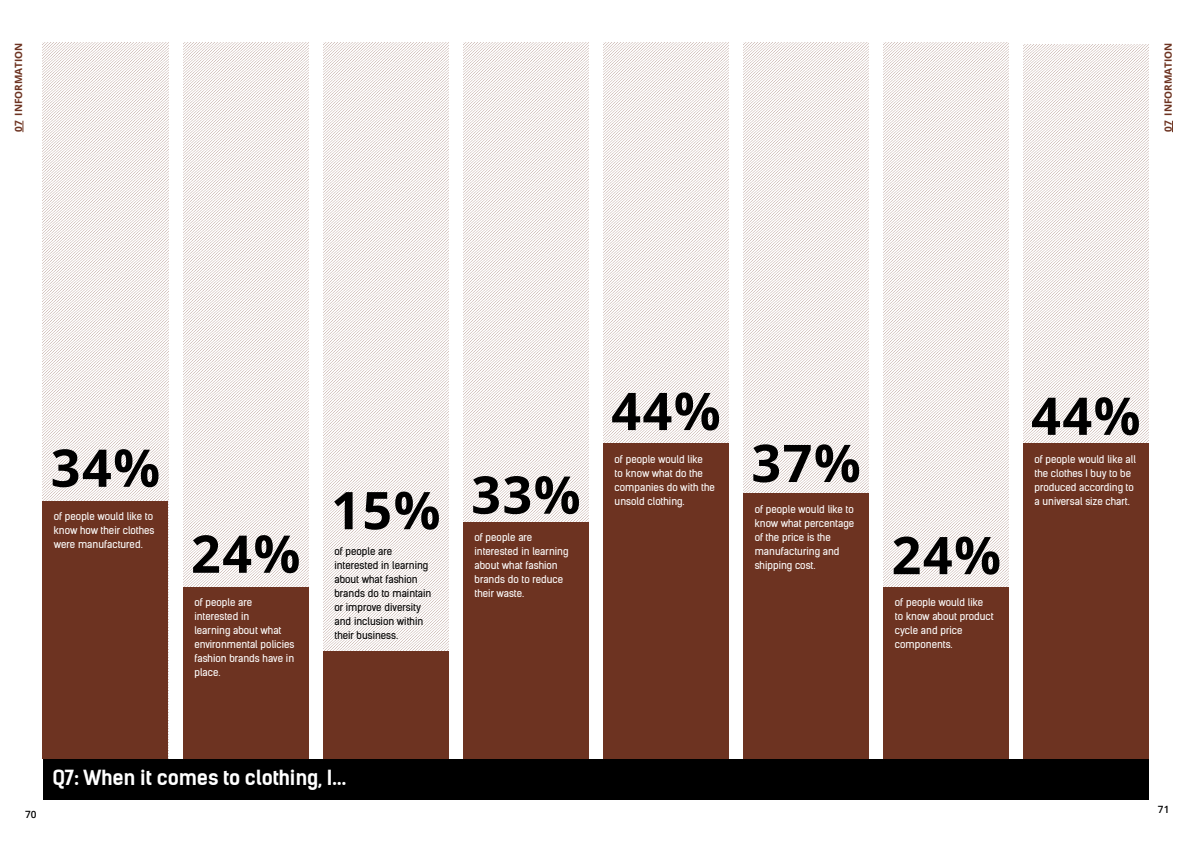
<style>
.page{position:relative;width:1191px;height:842px;background:#fff}
.page>*{position:absolute;margin:0;border:0;box-sizing:border-box;transform-origin:0 0}
.t1{font:700 52px "Open Sans";letter-spacing:.03em;color:#000}
.t2{font:700 20px "Kelson Sans BG";letter-spacing:-.01em;color:#fff}
.t3{font:10px/14px "Kelson Sans BG";color:#fff}
.t4{font:10px/14px "Kelson Sans BG";color:#000}
.t5{font:700 10px "Open Sans";color:#6d3321}
.t6{font:600 10px "Open Sans";color:#000}
</style>
<div class="page">
<img style="left:43px;top:43px;width:125px;height:458px">
<img style="left:604px;top:43px;width:124px;height:401px">
<img style="left:323px;top:43px;width:125px;height:608px">
<img style="left:884px;top:43px;width:125px;height:544px">
<img style="left:183px;top:43px;width:125px;height:544px">
<img style="left:744px;top:43px;width:124px;height:451px">
<img style="left:463px;top:43px;width:125px;height:479px">
<img style="left:1023px;top:44px;width:125px;height:400px">
<div style="left:43px;top:501px;width:125px;height:258px;background:#6d3321"></div>
<div style="left:183px;top:587px;width:125px;height:172px;background:#6d3321"></div>
<div style="left:323px;top:651px;width:125px;height:108px;background:#6d3321"></div>
<div style="left:463px;top:522px;width:125px;height:237px;background:#6d3321"></div>
<div style="left:603px;top:444px;width:125px;height:315px;background:#6d3321"></div>
<div style="left:743px;top:494px;width:125px;height:265px;background:#6d3321"></div>
<div style="left:883px;top:587px;width:126px;height:172px;background:#6d3321"></div>
<div style="left:1023px;top:444px;width:125px;height:315px;background:#6d3321"></div>
<div style="left:43px;top:759px;width:1105px;height:40px;background:#000"></div>
<p class="t5" style="left:11px;top:132px;width:91px;rotate:-90deg">07 INFORMATION</p>
<p class="t5" style="left:1161px;top:132px;width:91px;rotate:-90deg">07 INFORMATION</p>
<h1 class="t1" style="left:51px;top:431px;width:111px">34%</h1>
<p class="t3" style="left:54px;top:509px;width:102px">of people would like to know how their clothes were manufactured.</p>
<h1 class="t1" style="left:191px;top:517px;width:111px">24%</h1>
<p class="t3" style="left:194px;top:595px;width:102px">of people are interested in<br>learning about what environmental policies fashion brands have in place.</p>
<h1 class="t1" style="left:331px;top:466px;width:251px">15% 33%</h1>
<p class="t4" style="left:334px;top:544px;width:98px">of people are interested in learning about what fashion brands do to maintain or improve diversity and inclusion within their business.</p>
<p class="t3" style="left:474px;top:531px;width:95px">of people are interested in learning about what fashion brands do to reduce their waste.</p>
<h1 class="t1" style="left:611px;top:374px;width:111px">44%</h1>
<p class="t3" style="left:614px;top:452px;width:102px">of people would like<br>to know what do the companies do with the unsold clothing.</p>
<h1 class="t1" style="left:751px;top:426px;width:111px">37%</h1>
<p class="t3" style="left:754px;top:502px;width:101px">of people would like to know what percentage of the price is the manufacturing and shipping cost.</p>
<h1 class="t1" style="left:891px;top:519px;width:111px">24%</h1>
<p class="t3" style="left:895px;top:595px;width:100px">of people would like to know about product cycle and price components.</p>
<h1 class="t1" style="left:1031px;top:379px;width:111px">44%</h1>
<p class="t3" style="left:1034px;top:452px;width:103px">of people would like all the clothes I buy to be produced according to a universal size chart.</p>
<p class="t6" style="left:25px;top:808px;width:13px">70</p>
<h2 class="t2" style="left:53px;top:765px;width:295px">Q7: When it comes to clothing, I...</h2>
<p class="t6" style="left:1158px;top:802px;width:13px">71</p>
</div>
